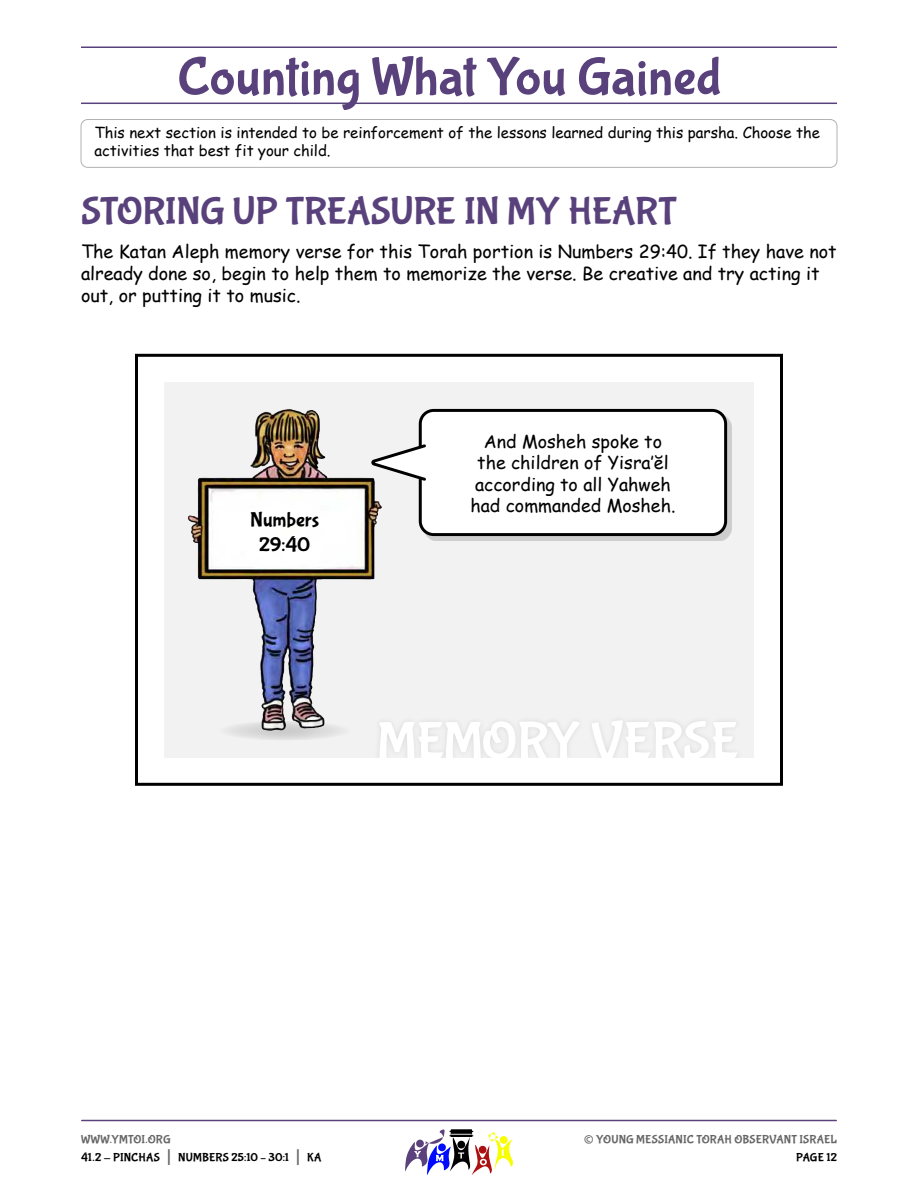
<style>
.page{position:relative;width:918px;height:1188px;background:#fff}
.page>*{position:absolute;margin:0;border:0;box-sizing:border-box;transform-origin:0 0}
.t1{font:54px "Bubblegum Sans";color:#59417c}
.t2{font:53.7px "Bubblegum Sans";color:#fff}
.t3{font:39px "Bubblegum Sans";letter-spacing:-.01em;color:#59417c}
.t4{font:27px "Bubblegum Sans";color:#666}
.t5{font:20.85px/25px "Bubblegum Sans";color:#000;text-align:center}
.t6{font:18px/21.6px "Comic Sans MS";color:#000}
.t7{font:17.85px/21.5px "Comic Sans MS";color:#000;text-align:center}
.t8{font:15px/18px "Comic Sans MS";color:#000}
.t9{font:12px/18px "Bubblegum Sans";letter-spacing:.015em;color:#000}
.t10{font:12px "Bubblegum Sans";letter-spacing:.01em;color:#666}
.s1{color:#666}
.s2{font-size:21px;color:#666}
</style>
<div class="page">
<hr style="left:82px;top:1120px;width:754px;height:1px;background:#59417c">
<svg style="left:405px;top:1129px;width:108px;height:46px"></svg>
<hr style="left:81px;top:103px;width:756px;height:1px;background:#59417c">
<hr style="left:81px;top:46px;width:756px;height:2px;background:#59417c">
<div style="left:81px;top:119px;width:756px;height:49px;border:1px solid #b2b2b2;border-radius:7px"></div>
<div style="left:164px;top:382px;width:590px;height:375px;background:#f2f2f2"></div>
<div style="left:373px;top:715px;width:370px;height:42px;background:#e9e9e9"></div>
<svg style="left:287px;top:408px;width:436px;height:162px"></svg>
<svg style="left:218px;top:721px;width:134px;height:20px"></svg>
<img style="left:188px;top:409px;width:99px;height:270px">
<svg style="left:423px;top:417px;width:309px;height:124px;background:#cbcbcb"></svg>
<div style="left:420px;top:410px;width:306px;height:125px;background:#fff;border-radius:13px"></div>
<div style="left:419px;top:409px;width:308px;height:127px;border:3px solid #000;border-radius:13px"></div>
<svg style="left:370px;top:442px;width:56px;height:41px"></svg>
<div style="left:135px;top:354px;width:648px;height:432px;border:3px solid #000"></div>
<h1 class="t1" style="left:177px;top:53px;width:546px">Counting What You Gained</h1>
<p class="t8" style="left:94px;top:125px;width:727px">This next section is intended to be reinforcement of the lessons learned during this parsha. Choose the activities that best fit your child.</p>
<h3 class="t3" style="left:81px;top:195px;width:597px">STORING UP TREASURE IN MY HEART</h3>
<p class="t6" style="left:81px;top:243px;width:757px">The Katan Aleph memory verse for this Torah portion is Numbers 29:40. If they have not already done so, begin to help them to memorize the verse. Be creative and try acting it out, or putting it to music.</p>
<p class="t5" style="left:250px;top:509px;width:70px">Numbers<br>29:40</p>
<p class="t7" style="left:470px;top:432px;width:207px">And Mosheh spoke to the children of Yisra’ĕl according to all Yahweh had commanded Mosheh.</p>
<h2 class="t2" style="left:377px;top:718px;width:363px">MEMORY VERSE</h2>
<p class="t9" style="left:81px;top:1131px;width:242px"><span class="s1">WWW.YMTOI.ORG<br></span>41.2 - PINCHAS <span class="s2">|</span> NUMBERS 25:10 – 30:1 <span class="s2">|</span> KA</p>
<h3 class="t4" style="left:584px;top:1128px;width:12px">©</h3>
<p class="t10" style="left:596px;top:1134px;width:242px">YOUNG MESSIANIC TORAH OBSERVANT ISRAEL</p>
<p class="t9" style="left:796px;top:1149px;width:42px">PAGE 12</p>
</div>
